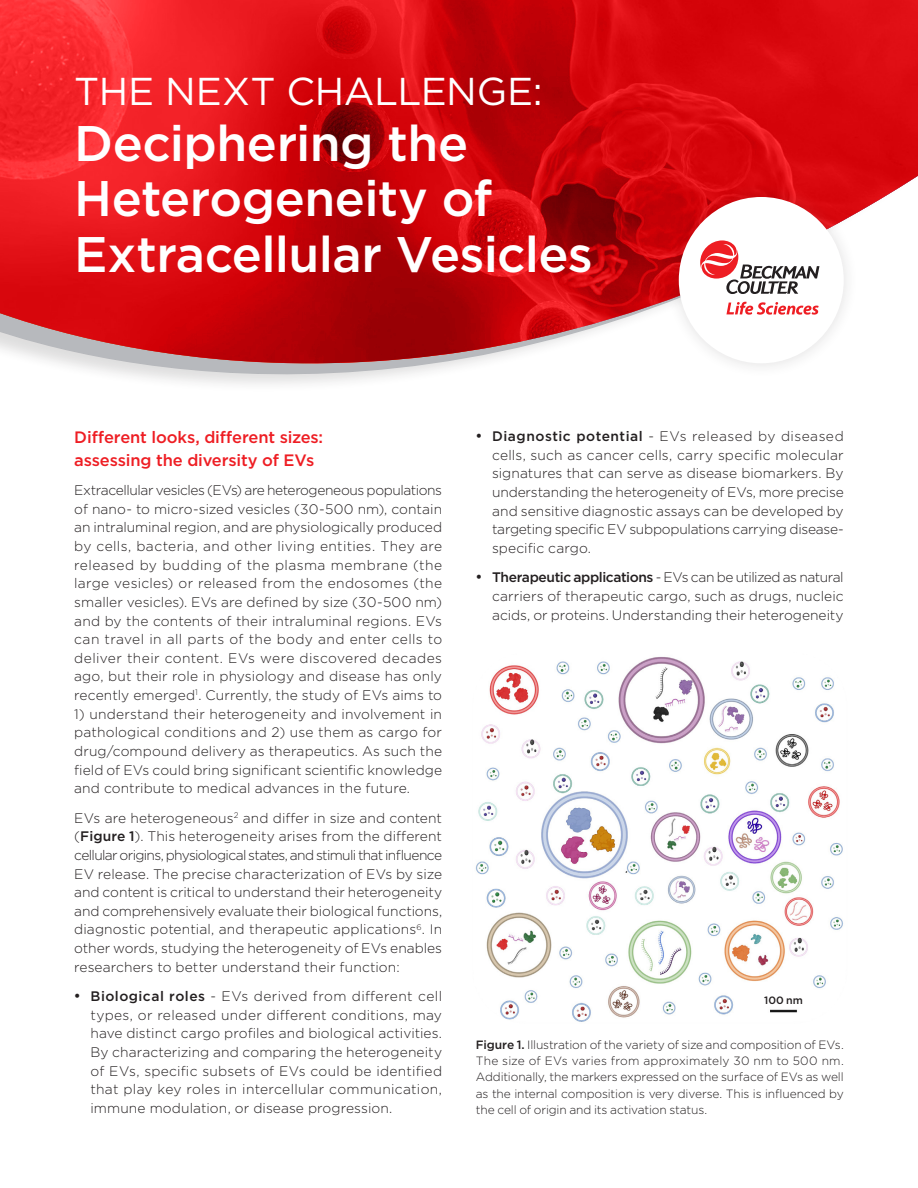
<style>
.page{position:relative;width:918px;height:1188px;background:#fff}
.page>*{position:absolute;margin:0;border:0;box-sizing:border-box;transform-origin:0 0}
.Page_Sub-Title{font:500 49.95px/55.5px "Gotham";letter-spacing:-.015em;color:#fff}
.Page_Sub-Title-2{font:38.85px "Gotham";letter-spacing:-.005em;color:#fff}
.t1{font:500 16.5px/22.2px "Gotham";letter-spacing:-.01em;color:#ee1d23}
.t2{font:300 13.8px/18.6px "Gotham";color:#231f20;text-align:justify}
.Doc_-_Fig_Table{font:300 12px/16.2px "Gotham";letter-spacing:-.015em;color:#231f20;text-align:justify}
.Doc_-_Fig_Table-2{font:500 10.65px "Gotham";color:#231f20}
.s1{font-weight:500}
</style>
<div class="page">
<svg style="left:70px;top:365px;width:390px;height:19px"></svg>
<svg style="left:0;top:0;width:918px;height:365px;background:#d51d23"></svg>
<img style="left:475px;top:657px;width:368px;height:365px">
<div style="left:664px;top:182px;width:195px;height:196px;background:#231f20;opacity:.14"></div>
<div style="left:679px;top:197px;width:165px;height:166px;background:#fff;border-radius:50%"></div>
<svg style="left:700px;top:240px;width:119px;height:54px"></svg>
<svg style="left:726px;top:302px;width:93px;height:13px"></svg>
<p class="Page_Sub-Title-2" style="left:74px;top:67px;width:470px">THE NEXT CHALLENGE:</p>
<p class="Page_Sub-Title" style="left:74px;top:115px;width:520px">Deciphering the<br>Heterogeneity of<br>Extracellular Vesicles</p>
<p class="t1" style="left:74px;top:426px;width:250px">Different looks, different sizes: assessing the diversity of EVs</p>
<p class="t2" style="left:74px;top:481px;width:369px">Extracellular vesicles (EVs) are heterogeneous populations of nano- to micro-sized vesicles (30-500 nm), contain an intraluminal region, and are physiologically produced by cells, bacteria, and other living entities. They are released by budding of the plasma membrane (the large vesicles) or released from the endosomes (the smaller vesicles). EVs are defined by size (30-500 nm) and by the contents of their intraluminal regions. EVs can travel in all parts of the body and enter cells to deliver their content. EVs were discovered decades ago, but their role in physiology and disease has only recently emerged<sup>1</sup>. Currently, the study of EVs aims to</p>
<p class="t2" style="left:74px;top:704px;width:369px">1) understand their heterogeneity and involvement in pathological conditions and 2) use them as cargo for drug/compound delivery as therapeutics. As such the field of EVs could bring significant scientific knowledge and contribute to medical advances in the future.</p>
<p class="t2" style="left:74px;top:808px;width:369px">EVs are heterogeneous<sup>2</sup> and differ in size and content (<span class="s1">Figure 1</span>). This heterogeneity arises from the different cellular origins, physiological states, and stimuli that influence EV release. The precise characterization of EVs by size and content is critical to understand their heterogeneity and comprehensively evaluate their biological functions, diagnostic potential, and therapeutic applications<sup>6</sup>. In other words, studying the heterogeneity of EVs enables researchers to better understand their function:</p>
<p class="t2" style="left:90px;top:987px;width:353px;text-indent:-16px">• <span class="s1">Biological roles</span> - EVs derived from different cell types, or released under different conditions, may have distinct cargo profiles and biological activities.<br>By characterizing and comparing the heterogeneity of EVs, specific subsets of EVs could be identified that play key roles in intercellular communication, immune modulation, or disease progression.</p>
<p class="t2" style="left:492px;top:427px;width:353px;text-indent:-16px">• <span class="s1">Diagnostic potential</span> - EVs released by diseased cells, such as cancer cells, carry specific molecular signatures that can serve as disease biomarkers. By understanding the heterogeneity of EVs, more precise and sensitive diagnostic assays can be developed by targeting specific EV subpopulations carrying disease&shy;specific cargo.</p>
<p class="t2" style="left:492px;top:568px;width:353px;text-indent:-16px">• <span class="s1">Therapeutic applications</span> - EVs can be utilized as natural carriers of therapeutic cargo, such as drugs, nucleic acids, or proteins. Understanding their heterogeneity</p>
<p class="Doc_-_Fig_Table-2" style="left:764px;top:993px;width:40px">100 nm</p>
<p class="Doc_-_Fig_Table" style="left:476px;top:1036px;width:369px"><span class="s1">Figure 1.</span> Illustration of the variety of size and composition of EVs.<br>The size of EVs varies from approximately 30 nm to 500 nm.<br>Additionally, the markers expressed on the surface of EVs as well as the internal composition is very diverse. This is influenced by the cell of origin and its activation status.</p>
</div>
